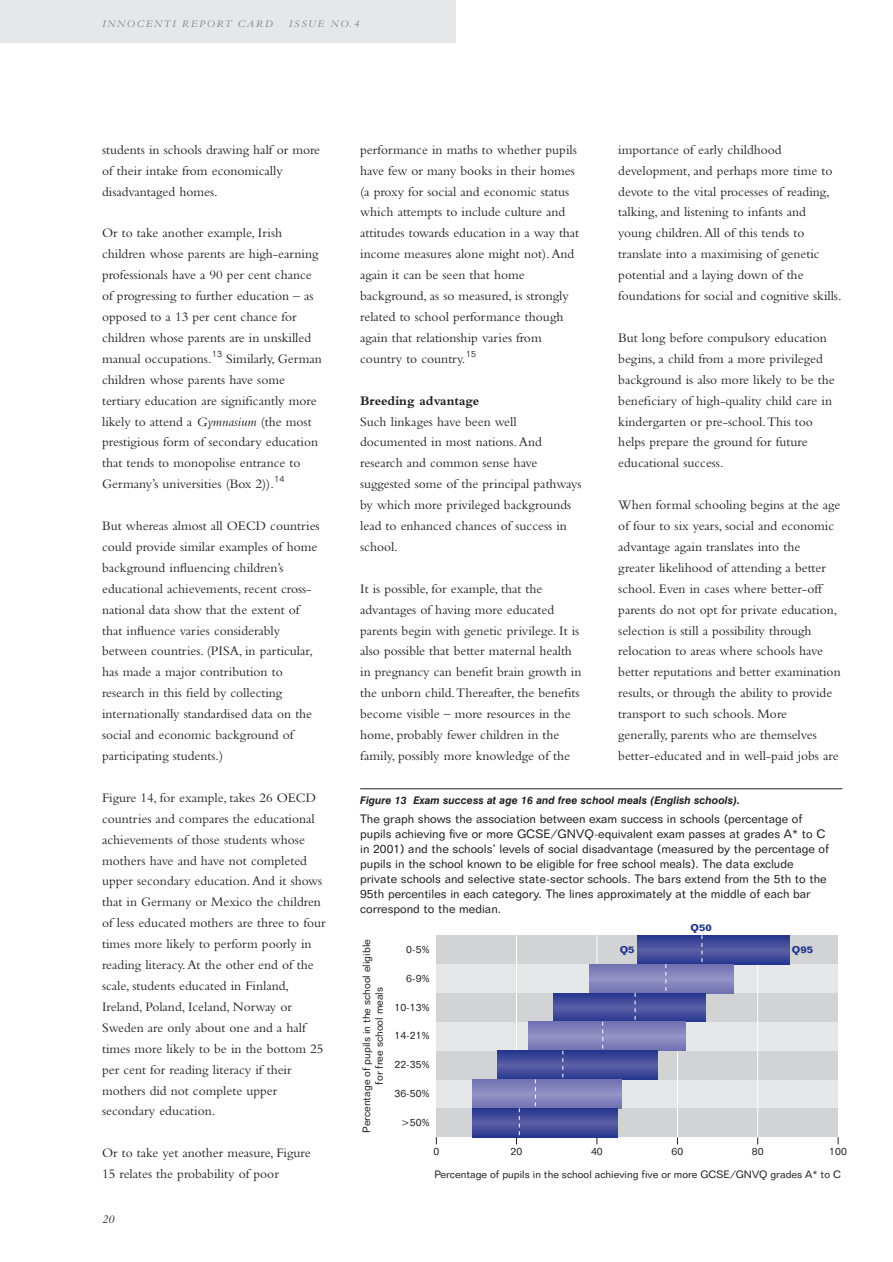
<style>
.page{position:relative;width:893px;height:1262px;background:#fff}
.page>*{position:absolute;margin:0;border:0;box-sizing:border-box;transform-origin:0 0}
.t1{font:13.5px/20.9px "Bembo";color:#231f20}
.t2{font:700 13.5px "Bembo";color:#231f20}
.t3{font:12px/15px "Folio BT";color:#231f20}
.t4{font:italic 12px "Bembo";color:#231f20}
.t5{font:10.5px/23px "Folio BT";color:#231f20}
.t6{font:italic 700 10.5px "Swiss 721 BT";color:#231f20}
.t7{font:italic 10.5px "Bembo";letter-spacing:.155em;color:#808285}
.t8{font:700 9.6px "Folio BT";color:#25358e}
.s1{font-style:italic}
</style>
<div class="page">
<div style="left:0;top:0;width:455px;height:43px;background:#e6e7e8"></div>
<hr style="left:360px;top:788px;width:482px;height:1px;background:#231f20">
<div style="left:436px;top:1108px;width:402px;height:29px;background:#d1d3d4"></div>
<div style="left:436px;top:1079px;width:402px;height:29px;background:#e6e7e8"></div>
<div style="left:436px;top:1050px;width:402px;height:29px;background:#d1d3d4"></div>
<div style="left:436px;top:1021px;width:402px;height:29px;background:#e6e7e8"></div>
<div style="left:436px;top:993px;width:402px;height:28px;background:#d1d3d4"></div>
<div style="left:436px;top:964px;width:402px;height:29px;background:#e6e7e8"></div>
<div style="left:436px;top:935px;width:402px;height:29px;background:#d1d3d4"></div>
<hr style="left:516px;top:935px;width:1px;height:202px;background:#fff">
<hr style="left:596px;top:935px;width:1px;height:202px;background:#fff">
<hr style="left:677px;top:935px;width:1px;height:202px;background:#fff">
<hr style="left:757px;top:935px;width:1px;height:202px;background:#fff">
<svg style="left:637px;top:935px;width:152px;height:29px"></svg>
<svg style="left:589px;top:964px;width:144px;height:29px"></svg>
<svg style="left:553px;top:993px;width:152px;height:28px"></svg>
<svg style="left:529px;top:1021px;width:156px;height:29px"></svg>
<svg style="left:497px;top:1050px;width:160px;height:29px"></svg>
<svg style="left:472px;top:1079px;width:149px;height:29px"></svg>
<svg style="left:472px;top:1108px;width:145px;height:29px"></svg>
<svg style="left:516px;top:1108px;width:4px;height:36px"></svg>
<svg style="left:535px;top:1079px;width:1px;height:29px"></svg>
<svg style="left:562px;top:1050px;width:1px;height:29px"></svg>
<svg style="left:602px;top:1021px;width:1px;height:29px"></svg>
<svg style="left:634px;top:993px;width:1px;height:28px"></svg>
<svg style="left:665px;top:964px;width:1px;height:29px"></svg>
<svg style="left:701px;top:935px;width:1px;height:29px"></svg>
<p class="t7" style="left:102px;top:20px;width:172px">INNOCENTI REPORT CARD</p>
<p class="t7" style="left:289px;top:20px;width:72px">ISSUE NO.4</p>
<p class="t1" style="left:102px;top:140px;width:220px">students in schools drawing half or more of their intake from economically disadvantaged homes.</p>
<p class="t1" style="left:102px;top:224px;width:221px">Or to take another example, Irish children whose parents are high-earning professionals have a 90 per cent chance of progressing to further education – as opposed to a 13 per cent chance for children whose parents are in unskilled manual occupations.<sup>13</sup> Similarly, German children whose parents have some tertiary education are significantly more likely to attend a <span class="s1">Gymnasium</span> (the most prestigious form of secondary education that tends to monopolise entrance to Germany’s universities (Box 2)).<sup>14</sup></p>
<p class="t1" style="left:102px;top:516px;width:219px">But whereas almost all OECD countries could provide similar examples of home background influencing children’s educational achievements, recent cross&shy;national data show that the extent of that influence varies considerably between countries. (PISA, in particular, has made a major contribution to research in this field by collecting internationally standardised data on the social and economic background of participating students.)</p>
<p class="t1" style="left:102px;top:788px;width:225px">Figure 14, for example, takes 26 OECD countries and compares the educational achievements of those students whose mothers have and have not completed upper secondary education.And it shows that in Germany or Mexico the children of less educated mothers are three to four times more likely to perform poorly in reading literacy.At the other end of the scale, students educated in Finland, Ireland, Poland, Iceland, Norway or Sweden are only about one and a half times more likely to be in the bottom 25 per cent for reading literacy if their mothers did not complete upper secondary education.</p>
<p class="t1" style="left:102px;top:1143px;width:210px">Or to take yet another measure, Figure<br>15 relates the probability of poor</p>
<p class="t4" style="left:102px;top:1215px;width:14px">20</p>
<p class="t1" style="left:360px;top:140px;width:220px">performance in maths to whether pupils have few or many books in their homes (a proxy for social and economic status which attempts to include culture and attitudes towards education in a way that income measures alone might not).And again it can be seen that home background, as so measured, is strongly related to school performance though again that relationship varies from country to country.<sup>15</sup></p>
<p class="t2" style="left:360px;top:395px;width:121px">Breeding advantage</p>
<p class="t1" style="left:360px;top:412px;width:223px">Such linkages have been well documented in most nations.And research and common sense have suggested some of the principal pathways by which more privileged backgrounds lead to enhanced chances of success in school.</p>
<p class="t1" style="left:360px;top:579px;width:223px">It is possible, for example, that the advantages of having more educated parents begin with genetic privilege. It is also possible that better maternal health in pregnancy can benefit brain growth in the unborn child.Thereafter, the benefits become visible – more resources in the home, probably fewer children in the family, possibly more knowledge of the</p>
<p class="t1" style="left:618px;top:140px;width:225px">importance of early childhood development, and perhaps more time to devote to the vital processes of reading, talking, and listening to infants and young children.All of this tends to translate into a maximising of genetic potential and a laying down of the foundations for social and cognitive skills.</p>
<p class="t1" style="left:618px;top:328px;width:218px">But long before compulsory education begins, a child from a more privileged background is also more likely to be the beneficiary of high-quality child care in kindergarten or pre-school.This too helps prepare the ground for future educational success.</p>
<p class="t1" style="left:618px;top:496px;width:224px">When formal schooling begins at the age of four to six years, social and economic advantage again translates into the<br>greater likelihood of attending a better school. Even in cases where better-off parents do not opt for private education, selection is still a possibility through relocation to areas where schools have better reputations and better examination results, or through the ability to provide transport to such schools. More<br>generally, parents who are themselves better-educated and in well-paid jobs are</p>
<p class="t6" style="left:360px;top:796px;width:381px">Figure 13 Exam success at age 16 and free school meals (English schools).</p>
<p class="t3" style="left:360px;top:812px;width:470px">The graph shows the association between exam success in schools (percentage of pupils achieving five or more GCSE/GNVQ-equivalent exam passes at grades A* to C in 2001) and the schools’ levels of social disadvantage (measured by the percentage of pupils in the school known to be eligible for free school meals). The data exclude private schools and selective state-sector schools. The bars extend from the 5th to the 95th percentiles in each category. The lines approximately at the middle of each bar correspond to the median.</p>
<p class="t5" style="left:361px;top:1132px;width:195px;line-height:12.5px;text-align:center;rotate:-90deg">Percentage of pupils in the school eligible for free school meals</p>
<p class="t8" style="left:690px;top:924px;width:23px">Q50</p>
<p class="t5" style="left:406px;top:938px;width:25px">0-5%</p>
<p class="t8" style="left:619px;top:945px;width:16px">Q5</p>
<p class="t8" style="left:791px;top:945px;width:23px">Q95</p>
<p class="t5" style="left:406px;top:967px;width:25px">6-9%</p>
<p class="t5" style="left:394px;top:996px;width:37px">10-13%</p>
<p class="t5" style="left:394px;top:1025px;width:37px">14-21%</p>
<p class="t5" style="left:394px;top:1053px;width:37px">22-35%</p>
<p class="t5" style="left:394px;top:1082px;width:37px">36-50%</p>
<p class="t5" style="left:401px;top:1111px;width:30px">&gt;50%</p>
<p class="t5" style="left:433px;top:1141px;width:7px">0</p>
<p class="t5" style="left:510px;top:1141px;width:13px">20</p>
<p class="t5" style="left:591px;top:1141px;width:13px">40</p>
<p class="t5" style="left:671px;top:1141px;width:13px">60</p>
<p class="t5" style="left:751px;top:1141px;width:13px">80</p>
<p class="t5" style="left:434px;top:1141px;width:414px;text-indent:395px">100<br>Percentage of pupils in the school achieving five or more GCSE/GNVQ grades A* to C</p>
</div>
